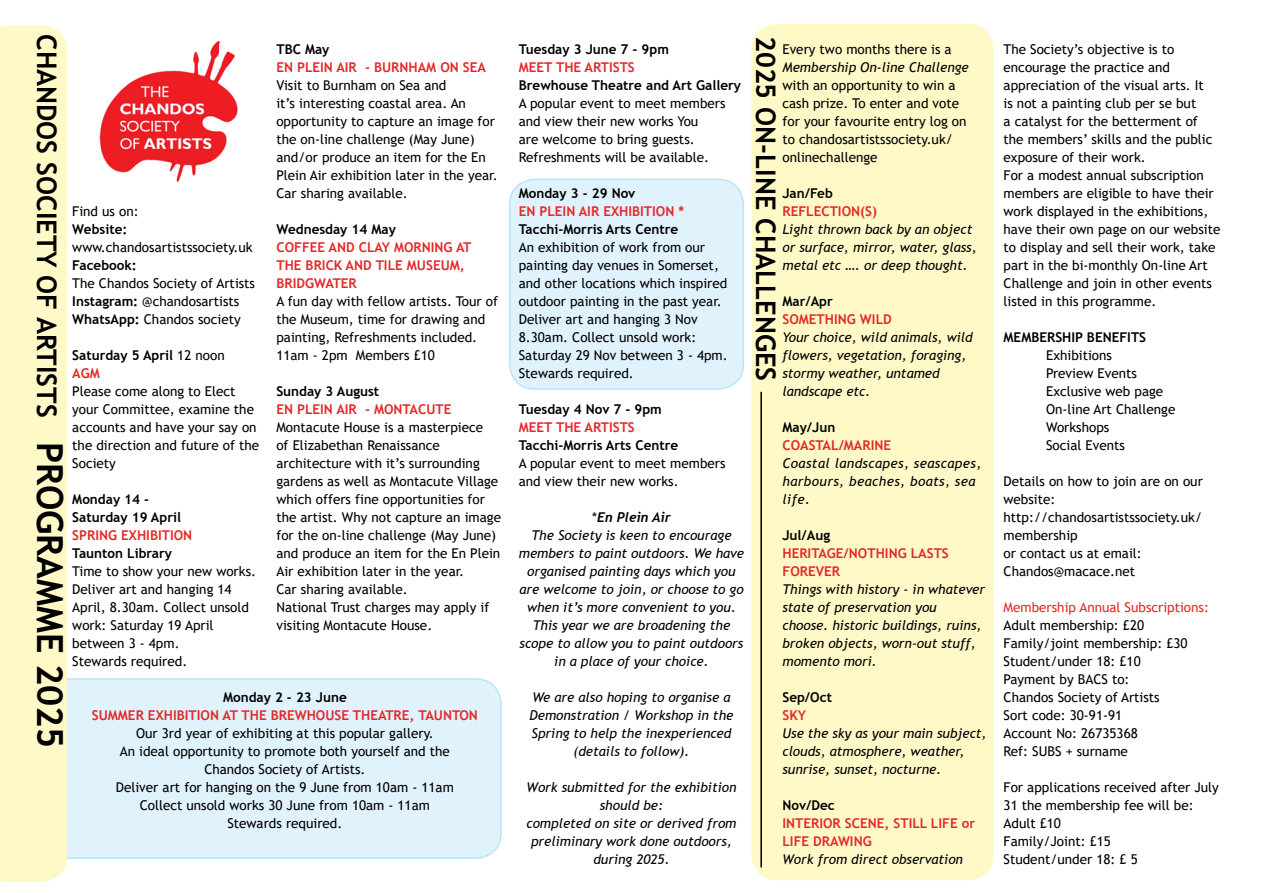
<style>
.page{position:relative;width:1263px;height:893px;background:#fff}
.page>*{position:absolute;margin:0;border:0;box-sizing:border-box;transform-origin:0 0}
.t1{font:700 27px "Trebuchet MS";color:#000}
.t2{font:13.5px/18px "Trebuchet MS";color:#000}
.t3{font:italic 13.5px/18px "Trebuchet MS";color:#000}
.t4{font:700 13.5px/18px "Trebuchet MS";color:#e42a29}
.t5{font:700 13.5px/18px "Trebuchet MS";color:#000}
.t6{font:italic 13.5px/18px "Trebuchet MS";letter-spacing:.03em;color:#000}
.t7{font:13.5px "Trebuchet MS";color:#e42a29}
.t8{font:italic 700 13.5px "Trebuchet";color:#000}
.s1{font-size:36px}
.s2{font-weight:700}
.s3{font-weight:400}
.s4{color:#e42a29}
.s5{font-family:"Trebuchet MS";font-weight:400;font-style:normal}
</style>
<div class="page">
<div style="left:510px;top:179px;width:233px;height:210px;background:#e0f2fb;border-radius:26px"></div>
<div style="left:509px;top:179px;width:235px;height:211px;border:2px solid #bce4f7;border-radius:26px"></div>
<div style="left:35px;top:679px;width:466px;height:179px;background:#e0f2fb;border-radius:26px"></div>
<div style="left:34px;top:678px;width:468px;height:181px;border:2px solid #bce4f7;border-radius:26px"></div>
<div style="left:0;top:26px;width:67px;height:856px;background:#fff9c7"></div>
<div style="left:751px;top:24px;width:243px;height:856px;background:#fff9c7;border-radius:26px"></div>
<img style="left:99px;top:40px;width:139px;height:143px">
<hr style="left:760px;top:392px;width:2px;height:475px;background:#000">
<h1 class="t1" style="left:64px;top:34px;width:716px;rotate:90deg">CHANDOS SOCIETY OF ARTISTS <span class="s1">PROGRAMME 2025</span></h1>
<p class="t5" style="left:276px;top:40px;width:55px">TBC May</p>
<p class="t4" style="left:276px;top:58px;width:211px">EN PLEIN AIR - BURNHAM ON SEA</p>
<p class="t2" style="left:276px;top:76px;width:223px">Visit to Burnham on Sea and<br>it’s interesting coastal area. An opportunity to capture an image for the on-line challenge (May June) and/or produce an item for the En<br>Plein Air exhibition later in the year.<br>Car sharing available.</p>
<p class="t5" style="left:276px;top:220px;width:121px">Wednesday 14 May</p>
<p class="t4" style="left:276px;top:238px;width:197px">COFFEE AND CLAY MORNING AT<br>THE BRICK AND TILE MUSEUM,<br>BRIDGWATER</p>
<p class="t2" style="left:276px;top:292px;width:223px">A fun day with fellow artists. Tour of the Museum, time for drawing and painting, Refreshments included.<br>11am - 2pm Members £10</p>
<p class="t5" style="left:276px;top:382px;width:104px">Sunday 3 August</p>
<p class="t4" style="left:276px;top:400px;width:177px">EN PLEIN AIR - MONTACUTE</p>
<p class="t2" style="left:276px;top:418px;width:226px">Montacute House is a masterpiece<br>of Elizabethan Renaissance architecture with it’s surrounding gardens as well as Montacute Village which offers fine opportunities for the artist. Why not capture an image for the on-line challenge (May June) and produce an item for the En Plein Air exhibition later in the year.<br>Car sharing available.<br>National Trust charges may apply if visiting Montacute House.</p>
<p class="t2" style="left:72px;top:202px;width:68px">Find us on:</p>
<p class="t5" style="left:72px;top:220px;width:57px">Website:</p>
<p class="t2" style="left:72px;top:238px;width:182px">www.chandosartistssociety.uk</p>
<p class="t5" style="left:72px;top:256px;width:66px">Facebook:</p>
<p class="t2" style="left:72px;top:274px;width:184px">The Chandos Society of Artists<br><span class="s2">Instagram:</span> @chandosartists<br><span class="s2">WhatsApp:</span> Chandos society</p>
<p class="t5" style="left:72px;top:346px;width:154px">Saturday 5 April <span class="s3">12 noon<br></span><span class="s4">AGM</span></p>
<p class="t2" style="left:72px;top:382px;width:188px">Please come along to Elect your Committee, examine the accounts and have your say on the direction and future of the<br>Society</p>
<p class="t5" style="left:72px;top:490px;width:110px">Monday 14 -<br>Saturday 19 April</p>
<p class="t4" style="left:72px;top:526px;width:122px">SPRING EXHIBITION</p>
<p class="t5" style="left:72px;top:544px;width:101px">Taunton Library</p>
<p class="t2" style="left:72px;top:562px;width:185px">Time to show your new works.<br>Deliver art and hanging 14<br>April, 8.30am. Collect unsold work: Saturday 19 April between 3 - 4pm.<br>Stewards required.</p>
<p class="t5" style="left:223px;top:688px;width:125px">Monday 2 - 23 June</p>
<p class="t4" style="left:92px;top:706px;width:388px">SUMMER EXHIBITION AT THE BREWHOUSE THEATRE, TAUNTON</p>
<p class="t2" style="left:116px;top:724px;width:340px;text-align:center">Our 3rd year of exhibiting at this popular gallery.<br>An ideal opportunity to promote both yourself and the Chandos Society of Artists.<br>Deliver art for hanging on the 9 June from 10am - 11am Collect unsold works 30 June from 10am - 11am Stewards required.</p>
<p class="t5" style="left:519px;top:40px;width:152px">Tuesday 3 June 7 - 9pm</p>
<p class="t4" style="left:519px;top:58px;width:118px">MEET THE ARTISTS</p>
<p class="t5" style="left:519px;top:76px;width:224px">Brewhouse Theatre and Art Gallery</p>
<p class="t2" style="left:519px;top:94px;width:208px">A popular event to meet members and view their new works You<br>are welcome to bring guests.<br>Refreshments will be available.</p>
<p class="t5" style="left:519px;top:184px;width:118px">Monday 3 - 29 Nov</p>
<p class="t4" style="left:519px;top:202px;width:167px">EN PLEIN AIR EXHIBITION *</p>
<p class="t5" style="left:519px;top:220px;width:161px">Tacchi-Morris Arts Centre</p>
<p class="t2" style="left:519px;top:238px;width:210px">An exhibition of work from our painting day venues in Somerset, and other locations which inspired outdoor painting in the past year.<br>Deliver art and hanging 3 Nov<br>8.30am. Collect unsold work:<br>Saturday 29 Nov between 3 - 4pm.<br>Stewards required.</p>
<p class="t5" style="left:519px;top:400px;width:145px">Tuesday 4 Nov 7 - 9pm</p>
<p class="t4" style="left:519px;top:418px;width:118px">MEET THE ARTISTS</p>
<p class="t5" style="left:519px;top:436px;width:161px">Tacchi-Morris Arts Centre</p>
<p class="t2" style="left:519px;top:454px;width:208px">A popular event to meet members and view their new works.</p>
<p class="t8" style="left:592px;top:509px;width:80px"><span class="s5">*</span>En Plein Air</p>
<p class="t3" style="left:519px;top:526px;width:227px;text-align:center">The Society is keen to encourage members to paint outdoors. We have organised painting days which you are welcome to join, or choose to go when it’s more convenient to you.<br>This year we are broadening the scope to allow you to paint outdoors in a place of your choice.</p>
<p class="t3" style="left:529px;top:688px;width:205px;text-align:center">We are also hoping to organise a<br>Demonstration / Workshop in the<br>Spring to help the inexperienced (details to follow).</p>
<p class="t3" style="left:526px;top:778px;width:211px;text-align:center">Work submitted for the exhibition should be:<br>completed on site or derived from preliminary work done outdoors, during 2025.</p>
<h1 class="t1" style="left:783px;top:36px;width:346px;rotate:90deg">2025 ON-LINE CHALLENGES</h1>
<p class="t2" style="left:782px;top:40px;width:171px">Every two months there is a</p>
<p class="t3" style="left:782px;top:58px;width:188px">Membership On-line Challenge</p>
<p class="t2" style="left:782px;top:76px;width:186px">with an opportunity to win a cash prize. To enter and vote for your favourite entry log on to chandosartistssociety.uk/ onlinechallenge</p>
<p class="t5" style="left:782px;top:184px;width:52px">Jan/Feb</p>
<p class="t4" style="left:782px;top:202px;width:96px">REFLECTION(S)</p>
<p class="t3" style="left:782px;top:220px;width:196px">Light thrown back by an object or surface, mirror, water, glass, metal etc …. or deep thought.</p>
<p class="t5" style="left:782px;top:292px;width:52px">Mar/Apr</p>
<p class="t4" style="left:782px;top:310px;width:111px">SOMETHING WILD</p>
<p class="t3" style="left:782px;top:328px;width:192px">Your choice, wild animals, wild flowers, vegetation, foraging, stormy weather, untamed landscape etc.</p>
<p class="t5" style="left:782px;top:418px;width:54px">May/Jun</p>
<p class="t4" style="left:782px;top:436px;width:110px">COASTAL/MARINE</p>
<p class="t6" style="left:782px;top:454px;width:200px">Coastal landscapes, seascapes, harbours, beaches, boats, sea life.</p>
<p class="t5" style="left:782px;top:526px;width:49px">Jul/Aug</p>
<p class="t4" style="left:782px;top:544px;width:168px">HERITAGE/NOTHING LASTS<br>FOREVER</p>
<p class="t3" style="left:782px;top:580px;width:204px">Things with history - in whatever state of preservation you choose. historic buildings, ruins, broken objects, worn-out stuff, momento mori.</p>
<p class="t5" style="left:782px;top:688px;width:51px">Sep/Oct</p>
<p class="t4" style="left:782px;top:706px;width:25px">SKY</p>
<p class="t3" style="left:782px;top:724px;width:206px">Use the sky as your main subject, clouds, atmosphere, weather, sunrise, sunset, nocturne.</p>
<p class="t5" style="left:782px;top:796px;width:54px">Nov/Dec</p>
<p class="t4" style="left:782px;top:814px;width:194px">INTERIOR SCENE, STILL LIFE or<br>LIFE DRAWING</p>
<p class="t3" style="left:782px;top:850px;width:182px">Work from direct observation</p>
<p class="t2" style="left:1003px;top:40px;width:218px">The Society’s objective is to encourage the practice and appreciation of the visual arts. It<br>is not a painting club per se but<br>a catalyst for the betterment of the members’ skills and the public exposure of their work.<br>For a modest annual subscription members are eligible to have their work displayed in the exhibitions, have their own page on our website to display and sell their work, take part in the bi-monthly On-line Art<br>Challenge and join in other events listed in this programme.</p>
<p class="t5" style="left:1003px;top:328px;width:144px">MEMBERSHIP BENEFITS</p>
<p class="t2" style="left:1046px;top:346px;width:131px">Exhibitions<br>Preview Events<br>Exclusive web page<br>On-line Art Challenge<br>Workshops<br>Social Events</p>
<p class="t2" style="left:1003px;top:472px;width:201px">Details on how to join are on our website: http://chandosartistssociety.uk/ membership<br>or contact us at email:<br>Chandos@macace.net</p>
<p class="t7" style="left:1003px;top:599px;width:207px">Membership Annual Subscriptions:</p>
<p class="t2" style="left:1003px;top:616px;width:186px">Adult membership: £20<br>Family/joint membership: £30<br>Student/under 18: £10<br>Payment by BACS to:<br>Chandos Society of Artists<br>Sort code: 30-91-91<br>Account No: 26735368<br>Ref: SUBS + surname</p>
<p class="t2" style="left:1003px;top:778px;width:217px">For applications received after July<br>31 the membership fee will be:<br>Adult £10<br>Family/Joint: £15<br>Student/under 18: £ 5</p>
</div>
